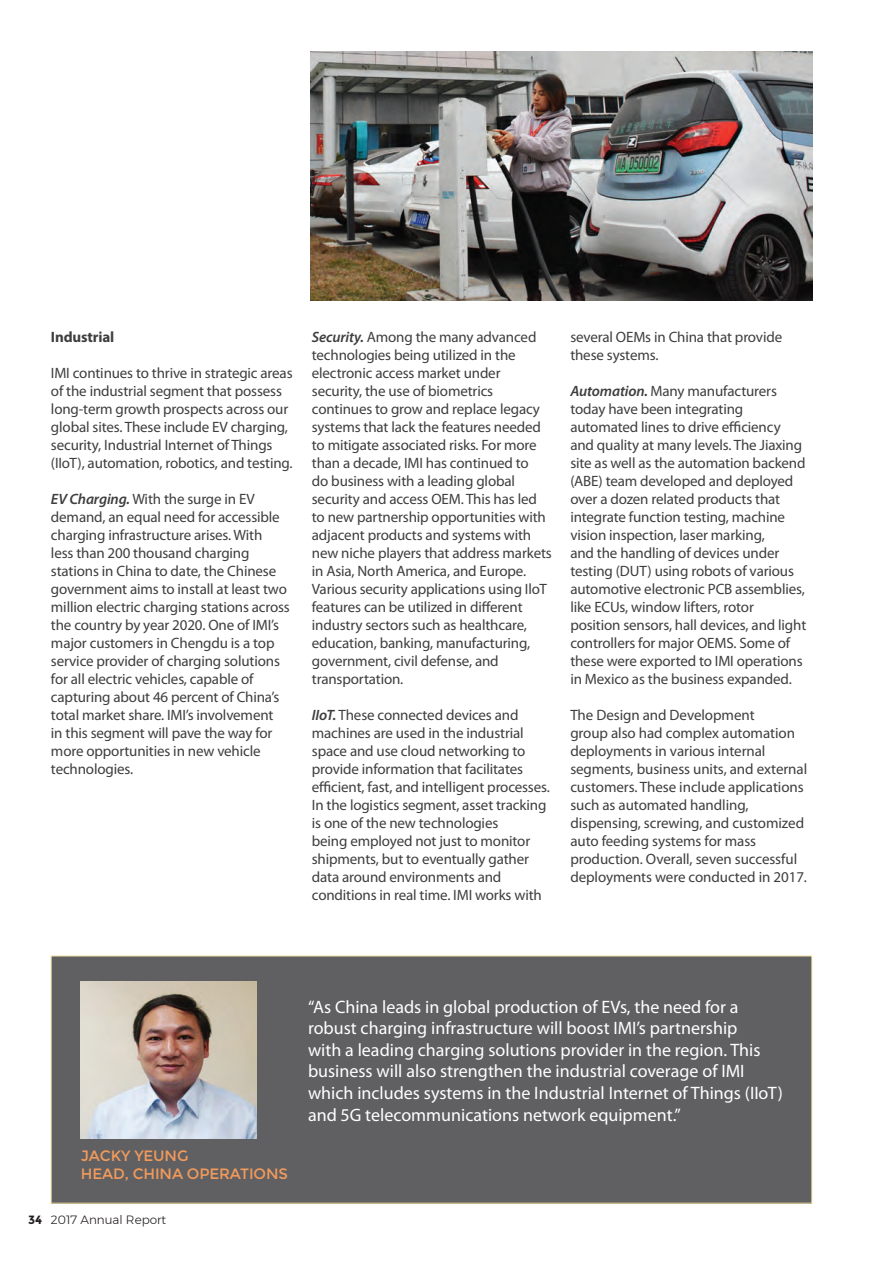
<style>
.page{position:relative;width:893px;height:1263px;background:#fff}
.page>*{position:absolute;margin:0;border:0;box-sizing:border-box;transform-origin:0 0}
.t1{font:18px/21.6px "Myriad Pro";color:#fff}
.t2{font:15px/18px "Myriad Pro";letter-spacing:-.01em;color:#3e3e3f}
.t3{font:15px/18px "Montserrat";letter-spacing:-.01em;color:#f19a5b}
.t4{font:700 15px "Myriad Pro";letter-spacing:-.01em;color:#3e3e3f}
.t5{font:300 12px "Montserrat";color:#231f20}
.s1{font-weight:600;font-style:italic}
.s2{font-weight:700}
</style>
<div class="page">
<div style="left:51px;top:956px;width:761px;height:247px;background:#606063"></div>
<img style="left:81px;top:982px;width:176px;height:156px">
<img style="left:310px;top:51px;width:502px;height:249px">
<p class="t4" style="left:51px;top:332px;width:65px">Industrial</p>
<p class="t2" style="left:51px;top:365px;width:243px">IMI continues to thrive in strategic areas of the industrial segment that possess long-term growth prospects across our global sites. These include EV charging, security, Industrial Internet of Things (IIoT), automation, robotics, and testing.</p>
<p class="t2" style="left:51px;top:491px;width:240px"><span class="s1">EV Charging.</span> With the surge in EV demand, an equal need for accessible charging infrastructure arises. With<br>less than 200 thousand charging stations in China to date, the Chinese government aims to install at least two million electric charging stations across the country by year 2020. One of IMI’s major customers in Chengdu is a top service provider of charging solutions for all electric vehicles, capable of capturing about 46 percent of China’s total market share. IMI’s involvement<br>in this segment will pave the way for more opportunities in new vehicle technologies.</p>
<p class="t2" style="left:312px;top:329px;width:241px"><span class="s1">Security.</span> Among the many advanced technologies being utilized in the electronic access market under security, the use of biometrics continues to grow and replace legacy systems that lack the features needed to mitigate associated risks. For more than a decade, IMI has continued to<br>do business with a leading global security and access OEM. This has led to new partnership opportunities with adjacent products and systems with new niche players that address markets in Asia, North America, and Europe.<br>Various security applications using IloT features can be utilized in different industry sectors such as healthcare, education, banking, manufacturing, government, civil defense, and transportation.</p>
<p class="t2" style="left:312px;top:707px;width:239px"><span class="s1">IIoT.</span> These connected devices and machines are used in the industrial space and use cloud networking to provide information that facilitates efficient, fast, and intelligent processes.<br>In the logistics segment, asset tracking is one of the new technologies<br>being employed not just to monitor shipments, but to eventually gather data around environments and conditions in real time. IMI works with</p>
<p class="t2" style="left:570px;top:329px;width:213px">several OEMs in China that provide these systems.</p>
<p class="t2" style="left:570px;top:383px;width:237px"><span class="s1">Automation.</span> Many manufacturers today have been integrating automated lines to drive efficiency and quality at many levels. The Jiaxing site as well as the automation backend (ABE) team developed and deployed over a dozen related products that integrate function testing, machine vision inspection, laser marking,<br>and the handling of devices under testing (DUT) using robots of various automotive electronic PCB assemblies, like ECUs, window lifters, rotor position sensors, hall devices, and light controllers for major OEMS. Some of these were exported to IMI operations in Mexico as the business expanded.</p>
<p class="t2" style="left:570px;top:707px;width:238px">The Design and Development<br>group also had complex automation deployments in various internal segments, business units, and external customers. These include applications such as automated handling, dispensing, screwing, and customized auto feeding systems for mass production. Overall, seven successful deployments were conducted in 2017.</p>
<p class="t3" style="left:81px;top:1147px;width:208px">JACKY YEUNG<br>HEAD, CHINA OPERATIONS</p>
<p class="t5" style="left:28px;top:1212px;width:140px"><span class="s2">34</span> 2017 Annual Report</p>
<p class="t1" style="left:308px;top:997px;width:476px">“As China leads in global production of EVs, the need for a robust charging infrastructure will boost IMI’s partnership<br>with a leading charging solutions provider in the region. This business will also strengthen the industrial coverage of IMI which includes systems in the Industrial Internet of Things (IIoT) and 5G telecommunications network equipment.”</p>
</div>
